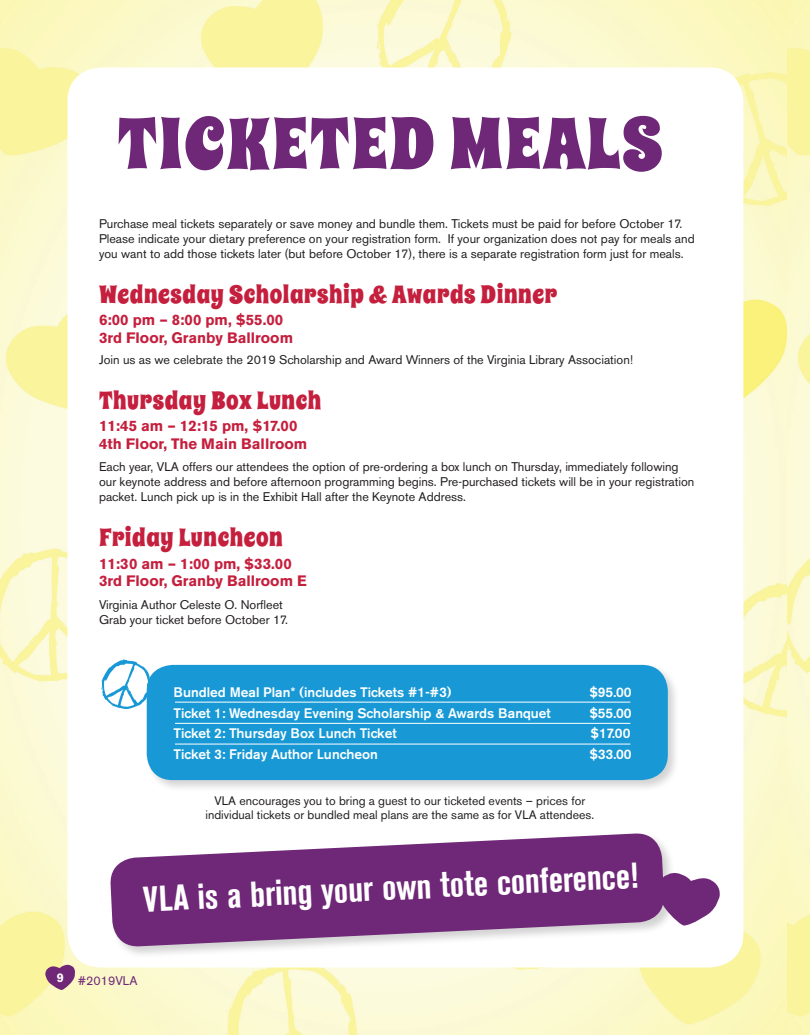
<style>
.page{position:relative;width:810px;height:1035px;background:#fff}
.page>*{position:absolute;margin:0;border:0;box-sizing:border-box;transform-origin:0 0}
.t1{font:72.5px "Spicy Rice";letter-spacing:.025em;color:#6f2777}
.t2{font:700 condensed 35.75px "Akzidenz Grotesk BE";color:#fff}
.t3{font:25px "Spicy Rice";letter-spacing:.025em;color:#c51f3e}
.t4{font:700 15px/17.5px "Akzidenz Grotesk BE";color:#c51f3e}
.t5{font:500 13.75px "Akzidenz Grotesk BE";color:#fff}
.t6{font:12.5px/15px "Akzidenz Grotesk BE";color:#231f20}
.t7{font:12.5px "Akzidenz Grotesk BE";color:#6f2777}
.t8{font:700 12.5px "Akzidenz Grotesk BE";color:#fff}
.t9{font:12.25px/13.2px "Akzidenz Grotesk BE";color:#231f20;text-align:center}
</style>
<div class="page">
<img style="left:0;top:0;width:810px;height:1035px">
<div style="left:68px;top:68px;width:675px;height:900px;background:#fff;border-radius:34px"></div>
<svg style="left:45px;top:964px;width:31px;height:26px"></svg>
<div style="left:145px;top:663px;width:535px;height:130px;background:#231f20;opacity:.2"></div>
<div style="left:147px;top:665px;width:521px;height:115px;background:#1899d6;border-radius:26px"></div>
<hr style="left:175px;top:702px;width:455px;height:1px;background:#fff">
<hr style="left:175px;top:723px;width:455px;height:1px;background:#fff">
<hr style="left:175px;top:744px;width:455px;height:1px;background:#fff">
<svg style="left:101px;top:659px;width:50px;height:50px"></svg>
<div style="left:109px;top:832px;width:567px;height:127px;background:#231f20;opacity:.2"></div>
<svg style="left:109px;top:832px;width:556px;height:116px;fill:#6f2777"></svg>
<svg style="left:657px;top:871px;width:63px;height:55px"></svg>
<h1 class="t1" style="left:118px;top:94px;width:547px">TICKETED MEALS</h1>
<p class="t6" style="left:99px;top:216px;width:597px">Purchase meal tickets separately or save money and bundle them. Tickets must be paid for before October 17.<br>Please indicate your dietary preference on your registration form. If your organization does not pay for meals and you want to add those tickets later (but before October 17), there is a separate registration form just for meals.</p>
<h3 class="t3" style="left:99px;top:277px;width:460px">Wednesday Scholarship &amp; Awards Dinner</h3>
<p class="t4" style="left:99px;top:311px;width:196px">6:00 pm – 8:00 pm, $55.00<br>3rd Floor, Granby Ballroom</p>
<p class="t6" style="left:99px;top:352px;width:536px">Join us as we celebrate the 2019 Scholarship and Award Winners of the Virginia Library Association!</p>
<h3 class="t3" style="left:99px;top:383px;width:224px">Thursday Box Lunch</h3>
<p class="t4" style="left:99px;top:418px;width:210px">11:45 am – 12:15 pm, $17.00<br>4th Floor, The Main Ballroom</p>
<p class="t6" style="left:99px;top:460px;width:597px">Each year, VLA offers our attendees the option of pre-ordering a box lunch on Thursday, immediately following our keynote address and before afternoon programming begins. Pre-purchased tickets will be in your registration packet. Lunch pick up is in the Exhibit Hall after the Keynote Address.</p>
<h3 class="t3" style="left:99px;top:521px;width:185px">Friday Luncheon</h3>
<p class="t4" style="left:99px;top:555px;width:209px">11:30 am – 1:00 pm, $33.00<br>3rd Floor, Granby Ballroom E</p>
<p class="t6" style="left:99px;top:597px;width:191px">Virginia Author Celeste O. Norfleet<br>Grab your ticket before October 17.</p>
<p class="t5" style="left:174px;top:684px;width:280px">Bundled Meal Plan* (includes Tickets #1-#3)</p>
<p class="t5" style="left:589px;top:684px;width:44px">$95.00</p>
<p class="t5" style="left:174px;top:704px;width:379px">Ticket 1: Wednesday Evening Scholarship &amp; Awards Banquet</p>
<p class="t5" style="left:589px;top:704px;width:44px">$55.00</p>
<p class="t5" style="left:174px;top:725px;width:225px">Ticket 2: Thursday Box Lunch Ticket</p>
<p class="t5" style="left:591px;top:725px;width:41px">$17.00</p>
<p class="t5" style="left:174px;top:746px;width:206px">Ticket 3: Friday Author Luncheon</p>
<p class="t5" style="left:589px;top:746px;width:44px">$33.00</p>
<p class="t9" style="left:206px;top:794px;width:390px">VLA encourages you to bring a guest to our ticketed events – prices for individual tickets or bundled meal plans are the same as for VLA attendees.</p>
<h2 class="t2" style="left:142px;top:880px;width:497px;rotate:-3deg">VLA is a bring your own tote conference!</h2>
<p class="t8" style="left:57px;top:970px;width:9px">9</p>
<p class="t7" style="left:78px;top:973px;width:61px">#2019VLA</p>
</div>
